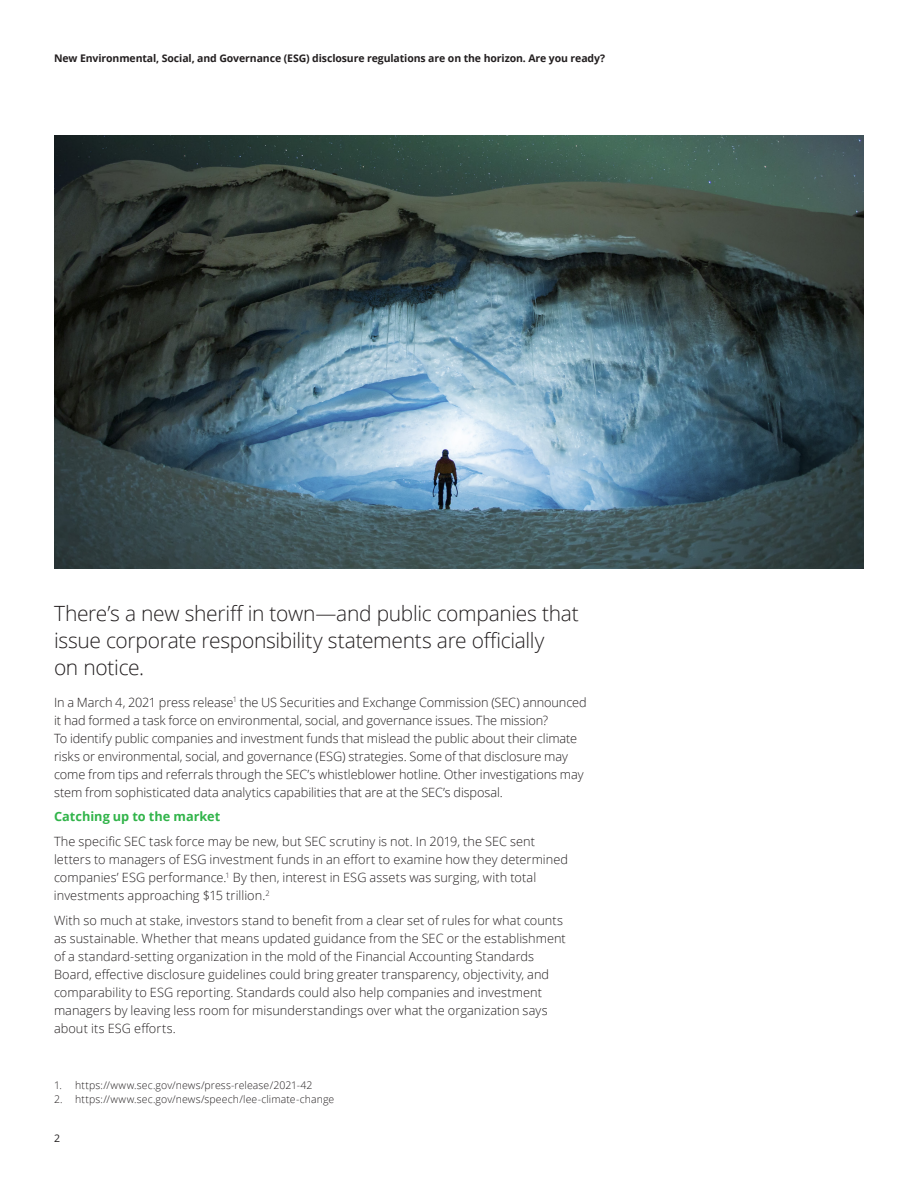
<style>
.page{position:relative;width:918px;height:1188px;background:#fff}
.page>*{position:absolute;margin:0;border:0;box-sizing:border-box;transform-origin:0 0}
.t1{font:300 21px/27px "Open Sans";letter-spacing:-.015em;color:#231f20}
.t2{font:300 12.75px/18px "Open Sans";color:#231f20}
.t3{font:700 12.75px "Open Sans";color:#31b44a}
.t4{font:300 10.5px "Open Sans";letter-spacing:.01em;color:#231f20}
.t5{font:700 10.5px "Open Sans";letter-spacing:-.01em;color:#231f20}
.t6{font:10.5px "Open Sans";color:#231f20}
</style>
<div class="page">
<img style="left:54px;top:135px;width:810px;height:433px">
<p class="t5" style="left:54px;top:51px;width:553px">New Environmental, Social, and Governance (ESG) disclosure regulations are on the horizon. Are you ready?</p>
<h1 class="t1" style="left:54px;top:599px;width:526px">There’s a new sheriff in town—and public companies that issue corporate responsibility statements are officially<br>on notice.</h1>
<p class="t2" style="left:54px;top:693px;width:534px">In a March 4, 2021 press release<sup>1</sup> the US Securities and Exchange Commission (SEC) announced it had formed a task force on environmental, social, and governance issues. The mission?<br>To identify public companies and investment funds that mislead the public about their climate risks or environmental, social, and governance (ESG) strategies. Some of that disclosure may come from tips and referrals through the SEC’s whistleblower hotline. Other investigations may stem from sophisticated data analytics capabilities that are at the SEC’s disposal.</p>
<p class="t3" style="left:54px;top:808px;width:168px">Catching up to the market</p>
<p class="t2" style="left:54px;top:832px;width:516px">The specific SEC task force may be new, but SEC scrutiny is not. In 2019, the SEC sent letters to managers of ESG investment funds in an effort to examine how they determined companies’ ESG performance.<sup>1</sup> By then, interest in ESG assets was surging, with total investments approaching $15 trillion.<sup>2</sup></p>
<p class="t2" style="left:54px;top:911px;width:513px">With so much at stake, investors stand to benefit from a clear set of rules for what counts as sustainable. Whether that means updated guidance from the SEC or the establishment of a standard-setting organization in the mold of the Financial Accounting Standards Board, effective disclosure guidelines could bring greater transparency, objectivity, and comparability to ESG reporting. Standards could also help companies and investment managers by leaving less room for misunderstandings over what the organization says about its ESG efforts.</p>
<p class="t4" style="left:54px;top:1078px;width:260px">1. https://www.sec.gov/news/press-release/2021-42</p>
<p class="t4" style="left:54px;top:1092px;width:282px">2. https://www.sec.gov/news/speech/lee-climate-change</p>
<p class="t6" style="left:54px;top:1131px;width:8px">2</p>
</div>
